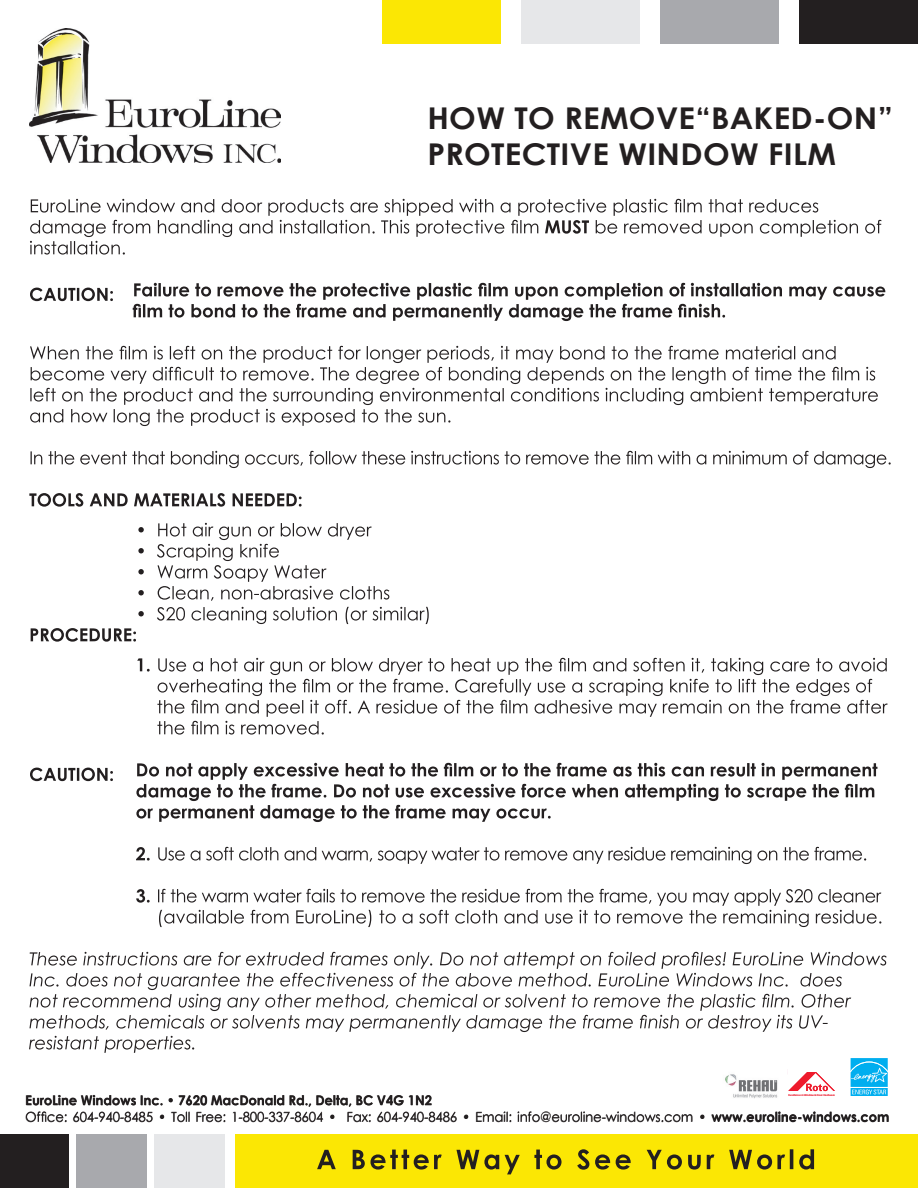
<style>
.page{position:relative;width:918px;height:1188px;background:#fff}
.page>*{position:absolute;margin:0;border:0;box-sizing:border-box;transform-origin:0 0}
.t1{font:700 30px/36px "Century Gothic";letter-spacing:.01em;color:#231f20;scale:1.06 1}
.t2{font:13.5px/16.2px "Century Gothic";letter-spacing:-.005em;color:#231f20}
.t3{font:300 2.85px "LT Univers Basic";color:#ee1b2d}
.s1{font-weight:700}
</style>
<div class="page">
<img style="left:29px;top:28px;width:251px;height:134px">
<div style="left:235px;top:1134px;width:683px;height:54px;background:#fbe704"></div>
<div style="left:155px;top:1134px;width:70px;height:54px;background:#e6e7e9"></div>
<div style="left:76px;top:1134px;width:71px;height:54px;background:#a8a9ad"></div>
<div style="left:0;top:1134px;width:68px;height:54px;background:#231f20"></div>
<svg style="left:317px;top:1149px;width:497px;height:25px"></svg>
<div style="left:382px;top:0;width:119px;height:44px;background:#fbe704"></div>
<div style="left:521px;top:0;width:119px;height:44px;background:#e6e7e9"></div>
<div style="left:660px;top:1px;width:119px;height:43px;background:#a8a9ad"></div>
<div style="left:799px;top:0;width:119px;height:44px;background:#231f20"></div>
<svg style="left:26px;top:952px;width:863px;height:170px"></svg>
<svg style="left:136px;top:889px;width:745px;height:38px"></svg>
<svg style="left:136px;top:847px;width:730px;height:17px"></svg>
<svg style="left:30px;top:763px;width:847px;height:59px"></svg>
<svg style="left:137px;top:658px;width:751px;height:77px"></svg>
<svg style="left:31px;top:607px;width:398px;height:35px"></svg>
<svg style="left:138px;top:523px;width:251px;height:78px"></svg>
<svg style="left:29px;top:493px;width:273px;height:14px"></svg>
<svg style="left:31px;top:451px;width:860px;height:17px"></svg>
<svg style="left:30px;top:346px;width:848px;height:80px"></svg>
<svg style="left:30px;top:283px;width:855px;height:38px"></svg>
<svg style="left:30px;top:199px;width:851px;height:56px"></svg>
<h1 class="t1" style="left:427px;top:98px;width:441px">HOW TO REMOVE“BAKED-ON”<br>PROTECTIVE WINDOW FILM</h1>
<p class="t3" style="left:794px;top:1093px;width:3px">ll</p>
<p class="t2" style="left:25px;top:1092px;width:866px"><span class="s1">EuroLine Windows Inc. • 7620 MacDonald Rd., Delta, BC V4G 1N2<br></span>Office: 604-940-8485 • Toll Free: 1-800-337-8604 • Fax: 604-940-8486 • Email: info@euroline-windows.com • <span class="s1">www.euroline-windows.com</span></p>
<p class="t3" style="left:789px;top:1093px;width:48px">Excellence in Window &amp; Door Hardware</p>
</div>
